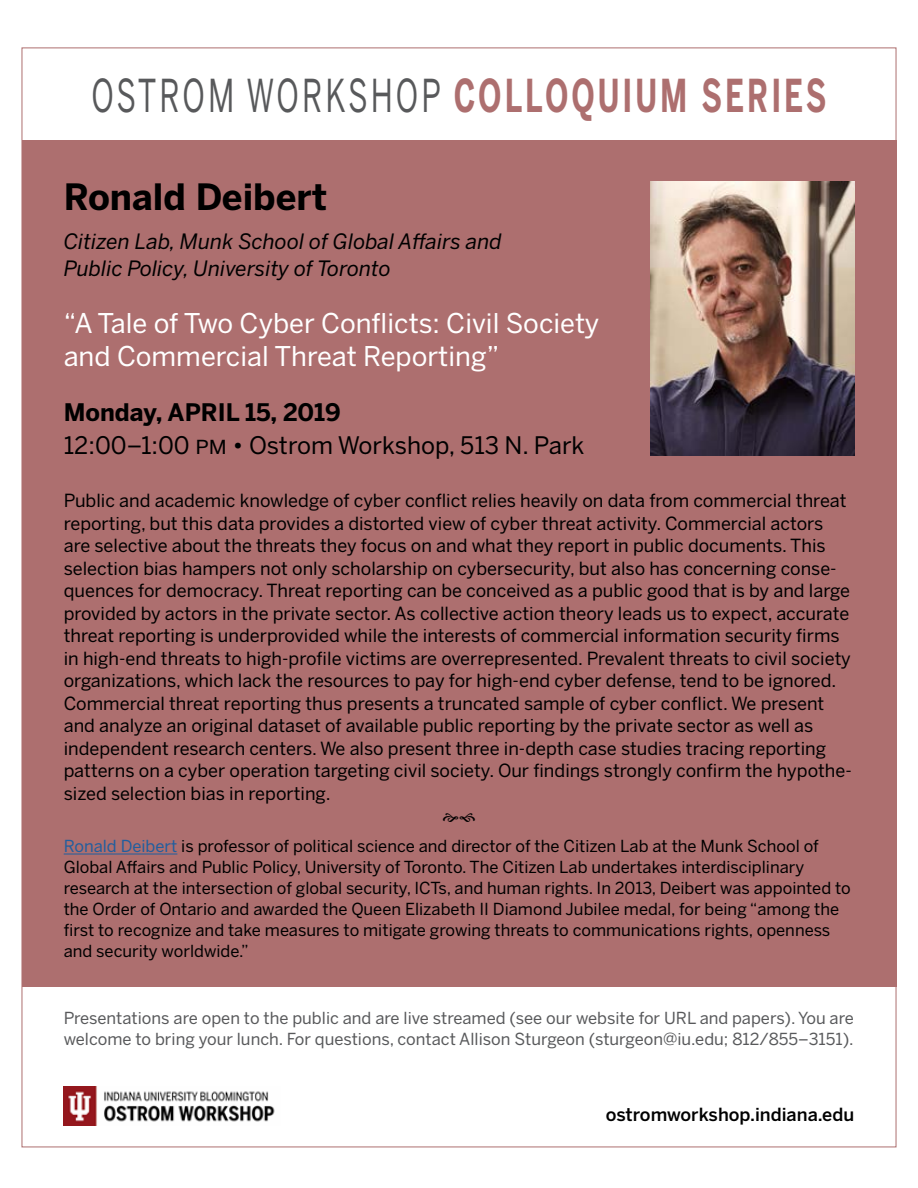
<style>
.page{position:relative;width:918px;height:1188px;background:#fff}
.page>*{position:absolute;margin:0;border:0;box-sizing:border-box;transform-origin:0 0}
.t1{font:700 45px "Benton Sans";letter-spacing:.1em;color:#ad6f6f;scale:.67 1}
.t2{font:700 36px "Benton Sans";color:#000}
.t3{font:27px/33px "Benton Sans";color:#fff}
.t4{font:24px "Benton Sans";color:#000}
.t5{font:700 24px "Benton Sans";color:#000}
.t6{font:italic 21px/27px "Benton Sans";color:#000}
.t7{font:18px/22.5px "Benton Sans";color:#000}
.t8{font:500 18px "Benton Sans";color:#000}
.t9{font:16.5px/21px "Benton Sans";color:#000}
.t10{font:16.5px/21px "Benton Sans";color:#58595b}
.s1{font-weight:400;color:#58595b}
.s2{color:#215e9e}
</style>
<div class="page">
<div style="left:22px;top:140px;width:874px;height:846px;background:#ad6f6f"></div>
<hr style="left:64px;top:854px;width:113px;height:1px;background:#215e9e">
<img style="left:64px;top:1087px;width:211px;height:38px">
<img style="left:650px;top:182px;width:204px;height:273px">
<p class="t1" style="left:91px;top:68px;width:1099px"><span class="s1">OSTROM WORKSHOP</span> COLLOQUIUM SERIES</p>
<p class="t2" style="left:64px;top:174px;width:265px">Ronald Deibert</p>
<p class="t6" style="left:64px;top:228px;width:440px">Citizen Lab, Munk School of Global Affairs and<br>Public Policy, University of Toronto</p>
<p class="t3" style="left:64px;top:307px;width:537px">“A Tale of Two Cyber Conflicts: Civil Society and Commercial Threat Reporting”</p>
<p class="t5" style="left:64px;top:397px;width:279px">Monday, APRIL 15, 2019</p>
<p class="t4" style="left:64px;top:431px;width:522px">12:00–1:00 pm • Ostrom Workshop, 513 N. Park</p>
<p class="t7" style="left:64px;top:490px;width:790px">Public and academic knowledge of cyber conflict relies heavily on data from commercial threat reporting, but this data provides a distorted view of cyber threat activity. Commercial actors are selective about the threats they focus on and what they report in public documents. This selection bias hampers not only scholarship on cybersecurity, but also has concerning conse&shy;quences for democracy. Threat reporting can be conceived as a public good that is by and large provided by actors in the private sector. As collective action theory leads us to expect, accurate threat reporting is underprovided while the interests of commercial information security firms in high-end threats to high-profile victims are overrepresented. Prevalent threats to civil society organizations, which lack the resources to pay for high-end cyber defense, tend to be ignored.<br>Commercial threat reporting thus presents a truncated sample of cyber conflict. We present and analyze an original dataset of available public reporting by the private sector as well as independent research centers. We also present three in-depth case studies tracing reporting patterns on a cyber operation targeting civil society. Our findings strongly confirm the hypothe&shy;sized selection bias in reporting.</p>
<p class="t9" style="left:64px;top:836px;width:789px"><span class="s2">Ronald Deibert</span> is professor of political science and director of the Citizen Lab at the Munk School of Global Affairs and Public Policy, University of Toronto. The Citizen Lab undertakes interdisciplinary research at the intersection of global security, ICTs, and human rights. In 2013, Deibert was appointed to the Order of Ontario and awarded the Queen Elizabeth II Diamond Jubilee medal, for being “among the first to recognize and take measures to mitigate growing threats to communications rights, openness and security worldwide.”</p>
<p class="t10" style="left:64px;top:1007px;width:792px">Presentations are open to the public and are live streamed (see our website for URL and papers). You are welcome to bring your lunch. For questions, contact Allison Sturgeon (sturgeon@iu.edu; 812/855–3151).</p>
<p class="t8" style="left:606px;top:1104px;width:250px">ostromworkshop.indiana.edu</p>
</div>
